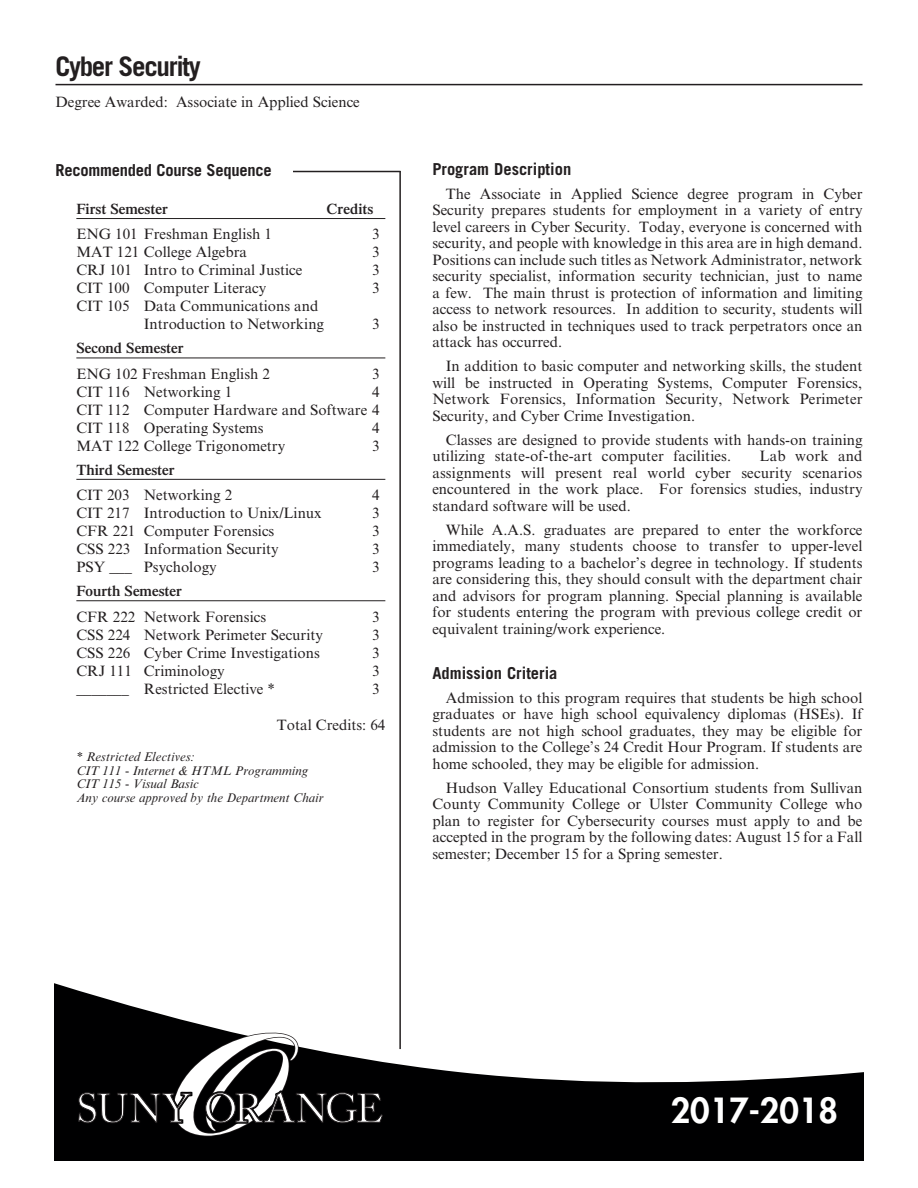
<style>
.page{position:relative;width:918px;height:1188px;background:#fff}
.page>*{position:absolute;margin:0;border:0;box-sizing:border-box;transform-origin:0 0}
.t1{font:800 33.75px "Futura";color:#fff}
.Subheads{font:700 27px "Trade Gothic";letter-spacing:-.05em;color:#231f20}
.Italics{font:700 16.5px "Trade Gothic";color:#231f20}
.Body{font:15px/16.5px "Times NRMT";color:#231f20;text-align:justify}
.courses{font:15px/18px "Times NRMT";color:#231f20}
.Semesters{font:600 15px "Times";color:#231f20}
.Italics-2{font:italic 12.75px "Times NRMT";color:#231f20}
</style>
<div class="page">
<svg style="left:54px;top:983px;width:810px;height:178px"></svg>
<svg style="left:79px;top:1031px;width:304px;height:106px"></svg>
<hr style="left:399px;top:171px;width:2px;height:878px;background:#231f20">
<hr style="left:177px;top:171px;width:224px;height:1px;background:#231f20">
<hr style="left:76px;top:218px;width:309px;height:1px;background:#231f20">
<hr style="left:76px;top:358px;width:309px;height:1px;background:#231f20">
<hr style="left:76px;top:479px;width:309px;height:1px;background:#231f20">
<hr style="left:76px;top:600px;width:309px;height:1px;background:#231f20">
<div style="left:54px;top:162px;width:238px;height:22px;background:#fff"></div>
<hr style="left:56px;top:84px;width:806px;height:1px;background:#231f20">
<p class="Subheads" style="left:56px;top:50px;width:147px">Cyber Security</p>
<p class="Body" style="left:56px;top:94px;width:306px">Degree Awarded: Associate in Applied Science</p>
<p class="Italics" style="left:56px;top:160px;width:218px">Recommended Course Sequence</p>
<p class="Italics" style="left:432px;top:159px;width:140px">Program Description</p>
<p class="Body" style="left:432px;top:185px;width:432px;text-indent:14px">The Associate in Applied Science degree program in Cyber Security prepares students for employment in a variety of entry level careers in Cyber Security. Today, everyone is concerned with security, and people with knowledge in this area are in high demand.<br>Positions can include such titles as Network Administrator, network security specialist, information security technician, just to name a few. The main thrust is protection of information and limiting access to network resources. In addition to security, students will also be instructed in techniques used to track perpetrators once an attack has occurred.</p>
<p class="Body" style="left:432px;top:358px;width:432px;text-indent:14px">In addition to basic computer and networking skills, the student will be instructed in Operating Systems, Computer Forensics, Network Forensics, Information Security, Network Perimeter Security, and Cyber Crime Investigation.</p>
<p class="Body" style="left:432px;top:431px;width:432px;text-indent:14px">Classes are designed to provide students with hands-on training utilizing state-of-the-art computer facilities.</p>
<p class="Semesters" style="left:76px;top:200px;width:93px">First Semester</p>
<p class="Semesters" style="left:327px;top:200px;width:48px">Credits</p>
<p class="courses" style="left:76px;top:225px;width:197px">ENG 101 Freshman English 1</p>
<p class="courses" style="left:372px;top:225px;width:9px">3</p>
<p class="courses" style="left:76px;top:243px;width:172px">MAT 121 College Algebra</p>
<p class="courses" style="left:372px;top:243px;width:9px">3</p>
<p class="courses" style="left:76px;top:261px;width:227px">CRJ 101 Intro to Criminal Justice</p>
<p class="courses" style="left:372px;top:261px;width:9px">3</p>
<p class="courses" style="left:76px;top:279px;width:191px">CIT 100 Computer Literacy</p>
<p class="courses" style="left:372px;top:279px;width:9px">3</p>
<p class="courses" style="left:144px;top:297px;width:182px;text-indent:-67px">CIT 105 Data Communications and<br>Introduction to Networking</p>
<p class="courses" style="left:372px;top:315px;width:9px">3</p>
<p class="Semesters" style="left:76px;top:339px;width:109px">Second Semester</p>
<p class="courses" style="left:76px;top:365px;width:195px">ENG 102 Freshman English 2</p>
<p class="courses" style="left:372px;top:365px;width:9px">3</p>
<p class="courses" style="left:76px;top:383px;width:157px">CIT 116 Networking 1</p>
<p class="courses" style="left:372px;top:383px;width:9px">4</p>
<p class="courses" style="left:76px;top:401px;width:305px">CIT 112 Computer Hardware and Software 4</p>
<p class="courses" style="left:76px;top:419px;width:189px">CIT 118 Operating Systems</p>
<p class="courses" style="left:372px;top:419px;width:9px">4</p>
<p class="courses" style="left:76px;top:437px;width:210px">MAT 122 College Trigonometry</p>
<p class="courses" style="left:372px;top:437px;width:9px">3</p>
<p class="Semesters" style="left:76px;top:461px;width:100px">Third Semester</p>
<p class="courses" style="left:76px;top:486px;width:157px">CIT 203 Networking 2</p>
<p class="courses" style="left:372px;top:486px;width:9px">4</p>
<p class="courses" style="left:76px;top:504px;width:247px">CIT 217 Introduction to Unix/Linux</p>
<p class="courses" style="left:372px;top:504px;width:9px">3</p>
<p class="courses" style="left:76px;top:522px;width:200px">CFR 221 Computer Forensics</p>
<p class="courses" style="left:372px;top:522px;width:9px">3</p>
<p class="courses" style="left:76px;top:540px;width:204px">CSS 223 Information Security</p>
<p class="courses" style="left:372px;top:540px;width:9px">3</p>
<p class="courses" style="left:76px;top:558px;width:142px">PSY ___ Psychology</p>
<p class="courses" style="left:372px;top:558px;width:9px">3</p>
<p class="Semesters" style="left:76px;top:582px;width:107px">Fourth Semester</p>
<p class="courses" style="left:76px;top:608px;width:191px">CFR 222 Network Forensics</p>
<p class="courses" style="left:372px;top:608px;width:9px">3</p>
<p class="courses" style="left:76px;top:626px;width:248px">CSS 224 Network Perimeter Security</p>
<p class="courses" style="left:372px;top:626px;width:9px">3</p>
<p class="courses" style="left:76px;top:644px;width:245px">CSS 226 Cyber Crime Investigations</p>
<p class="courses" style="left:372px;top:644px;width:9px">3</p>
<p class="courses" style="left:76px;top:662px;width:150px">CRJ 111 Criminology</p>
<p class="courses" style="left:372px;top:662px;width:9px">3</p>
<p class="courses" style="left:76px;top:680px;width:200px">_______ Restricted Elective *</p>
<p class="courses" style="left:372px;top:680px;width:9px">3</p>
<p class="courses" style="left:277px;top:716px;width:110px">Total Credits: 64</p>
<p class="Italics-2" style="left:76px;top:750px;width:120px">* Restricted Electives:</p>
<p class="Italics-2" style="left:76px;top:763px;width:233px">CIT 111 - Internet &amp; HTML Programming</p>
<p class="Italics-2" style="left:76px;top:777px;width:124px">CIT 115 - Visual Basic</p>
<p class="Italics-2" style="left:76px;top:790px;width:249px">Any course approved by the Department Chair</p>
<p class="Body" style="left:432px;top:448px;width:432px;text-indent:327px">Lab work and assignments will present real world cyber security scenarios encountered in the work place. For forensics studies, industry standard software will be used.</p>
<p class="Body" style="left:432px;top:521px;width:432px;text-indent:14px">While A.A.S. graduates are prepared to enter the workforce immediately, many students choose to transfer to upper-level programs leading to a bachelor’s degree in technology. If students are considering this, they should consult with the department chair and advisors for program planning. Special planning is available for students entering the program with previous college credit or equivalent training/work experience.</p>
<p class="Italics" style="left:432px;top:663px;width:127px">Admission Criteria</p>
<p class="Body" style="left:432px;top:689px;width:432px;text-indent:14px">Admission to this program requires that students be high school graduates or have high school equivalency diplomas (HSEs). If students are not high school graduates, they may be eligible for admission to the College’s 24 Credit Hour Program. If students are home schooled, they may be eligible for admission.</p>
<p class="Body" style="left:432px;top:779px;width:432px;text-indent:14px">Hudson Valley Educational Consortium students from Sullivan County Community College or Ulster Community College who plan to register for Cybersecurity courses must apply to and be accepted in the program by the following dates: August 15 for a Fall semester; December 15 for a Spring semester.</p>
<h1 class="t1" style="left:671px;top:1089px;width:169px">2017-2018</h1>
</div>
